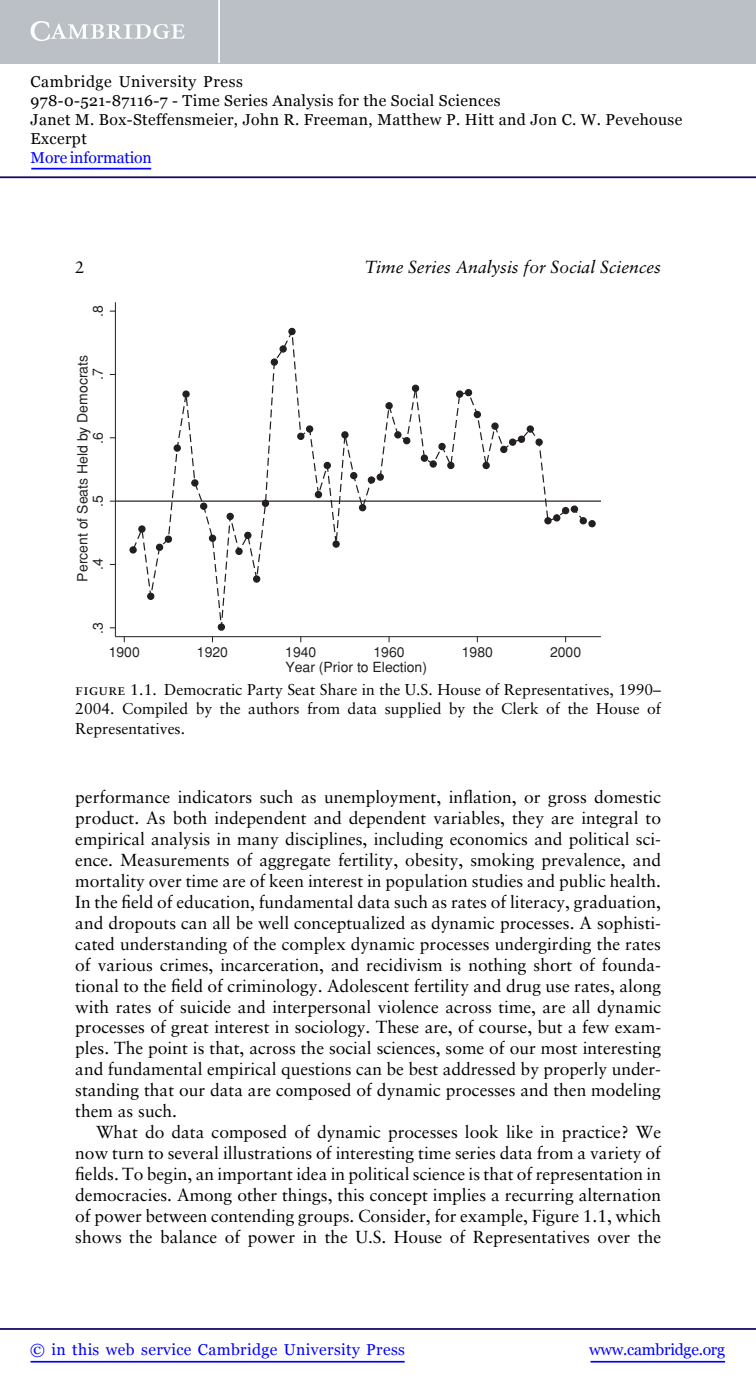
<style>
.page{position:relative;width:756px;height:1388px;background:#fff}
.page>*{position:absolute;margin:0;border:0;box-sizing:border-box;transform-origin:0 0}
.t1{font:17.5px/21px "Sabon";color:#000;text-align:justify}
.t2{font:italic 17.5px "Sabon";color:#000}
.t3{font:16.62px "Sabon";color:#000}
.t4{font:15.75px/18.9px "Georgia";letter-spacing:.025em;color:#000}
.t5{font:15.75px/19.2px "Sabon";color:#000;text-align:justify}
.t6{font:15.75px "Georgia";letter-spacing:.025em;color:#00f}
.t7{font:15.75px "Georgia";letter-spacing:-.015em;color:#00f}
.t8{font:15.75px "Georgia";letter-spacing:-.01em;color:#00f}
.t9{font:14px "Helvetica";color:#231f20}
.s1{font-family:"Sabon Roman SC"}
</style>
<div class="page">
<hr style="left:115px;top:500px;width:486px;height:2px;background:#231f20">
<div style="left:588px;top:520px;width:8px;height:7px;border:1px solid #231f20;border-radius:50%"></div>
<hr style="left:115px;top:302px;width:1px;height:335px;background:#231f20">
<hr style="left:115px;top:636px;width:486px;height:1px;background:#231f20">
<svg style="left:124px;top:327px;width:471px;height:315px"></svg>
<hr style="left:591px;top:1361px;width:134px;height:1px;background:#00f">
<hr style="left:0;top:1328px;width:756px;height:2px;background:#150666">
<hr style="left:31px;top:1361px;width:374px;height:1px;background:#00f">
<div style="left:0;top:0;width:756px;height:63px;background:#bac0c6"></div>
<svg style="left:31px;top:21px;width:154px;height:20px"></svg>
<hr style="left:218px;top:0;width:2px;height:63px;background:#fff">
<hr style="left:0;top:176px;width:756px;height:2px;background:#150666">
<hr style="left:31px;top:168px;width:120px;height:1px;background:#00f">
<p class="t4" style="left:31px;top:73px;width:653px">Cambridge University Press<br>978-0-521-87116-7 - Time Series Analysis for the Social Sciences<br>Janet M. Box-Steffensmeier, John R. Freeman, Matthew P. Hitt and Jon C. W. Pevehouse Excerpt</p>
<p class="t8" style="left:31px;top:148px;width:123px">More information</p>
<p class="t3" style="left:75px;top:260px;width:11px">2</p>
<p class="t2" style="left:365px;top:259px;width:298px">Time Series Analysis for Social Sciences</p>
<p class="t9" style="left:93px;top:317px;width:13px;rotate:-90deg">.8</p>
<p class="t9" style="left:77px;top:581px;width:228px;rotate:-90deg">Percent of Seats Held by Democrats</p>
<p class="t9" style="left:93px;top:380px;width:13px;rotate:-90deg">.7</p>
<p class="t9" style="left:93px;top:444px;width:13px;rotate:-90deg">.6</p>
<p class="t9" style="left:93px;top:507px;width:13px;rotate:-90deg">.5</p>
<p class="t9" style="left:93px;top:570px;width:13px;rotate:-90deg">.4</p>
<p class="t9" style="left:93px;top:634px;width:13px;rotate:-90deg">.3</p>
<p class="t9" style="left:109px;top:646px;width:33px">1900</p>
<p class="t9" style="left:197px;top:646px;width:33px">1920</p>
<p class="t9" style="left:285px;top:646px;width:33px">1940</p>
<p class="t9" style="left:374px;top:646px;width:33px">1960</p>
<p class="t9" style="left:462px;top:646px;width:33px">1980</p>
<p class="t9" style="left:550px;top:646px;width:33px">2000</p>
<p class="t9" style="left:285px;top:662px;width:143px">Year (Prior to Election)</p>
<p class="t5" style="left:75px;top:681px;width:587px"><span class="s1">figure</span> 1<span class="s1">.</span>1<span class="s1">.</span> Democratic Party Seat Share in the U.S. House of Representatives, 1990– 2004. Compiled by the authors from data supplied by the Clerk of the House of Representatives.</p>
<p class="t1" style="left:75px;top:788px;width:587px">performance indicators such as unemployment, inflation, or gross domestic product. As both independent and dependent variables, they are integral to empirical analysis in many disciplines, including economics and political sci&shy;ence. Measurements of aggregate fertility, obesity, smoking prevalence, and mortality over time are of keen interest in population studies and public health.<br>In the field of education, fundamental data such as rates of literacy, graduation, and dropouts can all be well conceptualized as dynamic processes. A sophisti&shy;cated understanding of the complex dynamic processes undergirding the rates of various crimes, incarceration, and recidivism is nothing short of founda&shy;tional to the field of criminology. Adolescent fertility and drug use rates, along with rates of suicide and interpersonal violence across time, are all dynamic processes of great interest in sociology. These are, of course, but a few exam&shy;ples. The point is that, across the social sciences, some of our most interesting and fundamental empirical questions can be best addressed by properly under&shy;standing that our data are composed of dynamic processes and then modeling them as such.</p>
<p class="t1" style="left:75px;top:1123px;width:587px;text-indent:21px">What do data composed of dynamic processes look like in practice? We now turn to several illustrations of interesting time series data from a variety of fields. To begin, an important idea in political science is that of representation in democracies. Among other things, this concept implies a recurring alternation of power between contending groups. Consider, for example, Figure 1.1, which shows the balance of power in the U.S. House of Representatives over the</p>
<p class="t6" style="left:30px;top:1339px;width:376px">© in this web service Cambridge University Press</p>
<p class="t7" style="left:589px;top:1339px;width:137px">www.cambridge.org</p>
</div>
